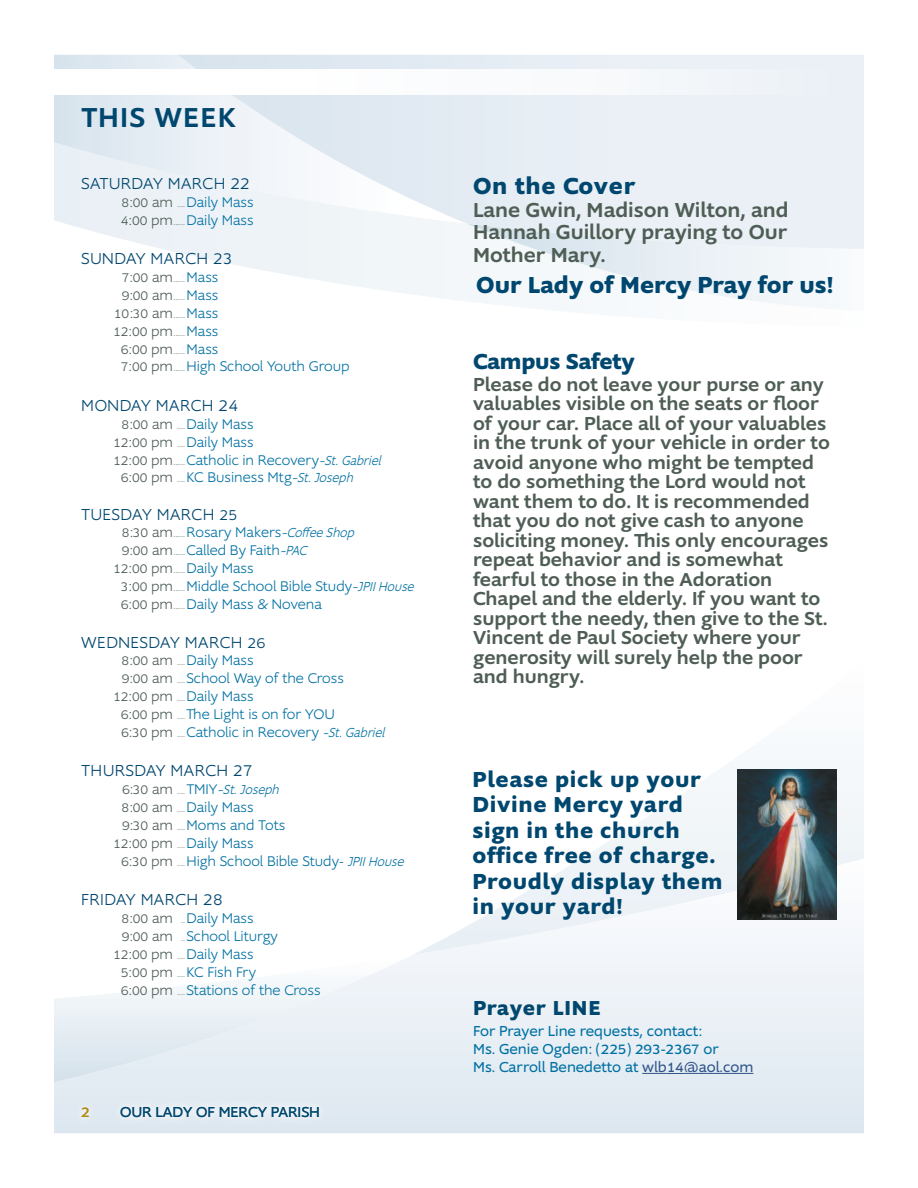
<style>
.page{position:relative;width:918px;height:1188px;background:#fff}
.page>*{position:absolute;margin:0;border:0;box-sizing:border-box;transform-origin:0 0}
.page_header{font:500 28.5px "Supra";letter-spacing:.04em;color:#00476f}
.info{font:700 24px "Supra";color:#00476f}
.info-2{font:700 24px "Supra";letter-spacing:.03em;color:#00476f}
.body{font:700 22.5px/25.5px "Supra";letter-spacing:.03em;color:#00476f}
.body-2{font:700 22.5px "Supra";letter-spacing:-.01em;color:#00476f}
.info-3{font:500 21px/22.5px "Supra";color:#4f5e55;text-align:justify}
.t1{font:700 21px "Supra";letter-spacing:.03em;color:#00476f}
.body-3{font:500 19.5px/19.5px "Supra";color:#4f5e55}
.dates{font:300 16.5px "Supra";letter-spacing:.03em;color:#00476f}
.body-4{font:300 16.5px "Supra";letter-spacing:.03em;color:#00476f}
.page_numbers{font:15.75px "Supra";color:#b18c11}
.body-5{font:15px/18px "Supra";color:#0070a2}
.page_numbers-2{font:15px "Supra";color:#00476f}
.body-6{font:300 14.55px "Supra";color:#0070a2}
.body-7{font:300 14.55px "Supra";color:#4f5e55}
.body-8{font:italic 300 13.5px "Supra";color:#0070a2;scale:.9 1}
.s1{font-size:18px}
.s2{color:#4f5e55}
.s3{color:#0070a2}
.s4{font-style:italic;font-size:13.5px}
.s5{font-style:normal;font-size:14.55px;color:#4f5e55}
.s6{font-style:normal;font-size:14.55px}
.s7{font-size:15.75px}
.s8{color:#30558a}
.s9{font-size:15.75px;color:#30558a}
</style>
<div class="page">
<svg style="left:54px;top:955px;width:810px;height:178px"></svg>
<svg style="left:54px;top:955px;width:359px;height:127px"></svg>
<svg style="left:413px;top:769px;width:451px;height:186px"></svg>
<svg style="left:68px;top:224px;width:399px;height:77px"></svg>
<svg style="left:467px;top:249px;width:346px;height:60px"></svg>
<svg style="left:54px;top:55px;width:124px;height:169px;background:#e4ecf2"></svg>
<svg style="left:178px;top:55px;width:686px;height:194px;background:#e8eff5"></svg>
<div style="left:0;top:69px;width:918px;height:26px;background:#fff"></div>
<div style="left:73px;top:1097px;width:255px;height:29px;background:#e3ebf2"></div>
<svg style="left:642px;top:1073px;width:42px;height:1px"></svg>
<hr style="left:684px;top:1073px;width:69px;height:1px;background:#30558a">
<img style="left:737px;top:769px;width:99px;height:151px">
<p class="page_header" style="left:81px;top:98px;width:156px">THIS WEEK</p>
<p class="dates" style="left:81px;top:173px;width:170px">SATURDAY MARCH <span class="s1">22</span></p>
<p class="body-6" style="left:122px;top:193px;width:134px"><span class="s2">8:00 am</span> Daily Mass</p>
<p class="body-6" style="left:121px;top:211px;width:134px"><span class="s2">4:00 pm</span> Daily Mass</p>
<p class="dates" style="left:81px;top:249px;width:153px">SUNDAY MARCH <span class="s1">23</span></p>
<p class="body-7" style="left:122px;top:268px;width:98px">7:00 am <span class="s3">Mass</span></p>
<p class="body-7" style="left:122px;top:286px;width:98px">9:00 am <span class="s3">Mass</span></p>
<p class="body-7" style="left:114px;top:304px;width:106px">10:30 am <span class="s3">Mass</span></p>
<p class="body-7" style="left:113px;top:322px;width:107px">12:00 pm <span class="s3">Mass</span></p>
<p class="body-7" style="left:121px;top:340px;width:99px">6:00 pm <span class="s3">Mass</span></p>
<p class="body-6" style="left:121px;top:358px;width:230px"><span class="s2">7:00 pm</span> High School Youth Group</p>
<p class="dates" style="left:81px;top:395px;width:158px">MONDAY MARCH <span class="s1">24</span></p>
<p class="body-6" style="left:122px;top:415px;width:134px"><span class="s2">8:00 am</span> Daily Mass</p>
<p class="body-6" style="left:113px;top:433px;width:142px"><span class="s2">12:00 pm</span> Daily Mass</p>
<p class="body-6" style="left:113px;top:451px;width:273px"><span class="s2">12:00 pm</span> Catholic in Recovery<span class="s4">–St.Gabriel</span></p>
<p class="body-6" style="left:121px;top:469px;width:237px"><span class="s2">6:00 pm</span> KC Business Mtg<span class="s4">–St.Joseph</span></p>
<p class="body-4" style="left:81px;top:504px;width:157px">TUESDAY MARCH 25</p>
<p class="body-6" style="left:122px;top:524px;width:237px"><span class="s2">8:30 am</span> Rosary Makers<span class="s4">–CoffeeShop</span></p>
<p class="body-6" style="left:122px;top:541px;width:190px"><span class="s2">9:00 am</span> Called By Faith<span class="s4">–PAC</span></p>
<p class="body-6" style="left:113px;top:559px;width:142px"><span class="s2">12:00 pm</span> Daily Mass</p>
<p class="body-6" style="left:121px;top:577px;width:298px"><span class="s2">3:00 pm</span> Middle School Bible Study<span class="s4">–JPIIHouse</span></p>
<p class="body-6" style="left:121px;top:595px;width:202px"><span class="s2">6:00 pm</span> Daily Mass &amp; Novena</p>
<p class="body-4" style="left:81px;top:632px;width:185px">WEDNESDAY MARCH 26</p>
<p class="body-6" style="left:122px;top:652px;width:134px"><span class="s2">8:00 am</span> Daily Mass</p>
<p class="body-6" style="left:122px;top:669px;width:224px"><span class="s2">9:00 am</span> School Way of the Cross</p>
<p class="body-6" style="left:113px;top:687px;width:142px"><span class="s2">12:00 pm</span> Daily Mass</p>
<p class="body-6" style="left:121px;top:705px;width:215px"><span class="s2">6:00 pm</span> The Light is on for YOU</p>
<p class="body-6" style="left:121px;top:723px;width:269px"><span class="s2">6:30 pm</span> Catholic in Recovery <span class="s4">–St.Gabriel</span></p>
<p class="dates" style="left:81px;top:761px;width:173px">THURSDAY MARCH <span class="s1">27</span></p>
<p class="body-8" style="left:122px;top:781px;width:180px"><span class="s5">6 :3 0 a m</span> <span class="s6">TM I Y</span> –St.Joseph</p>
<p class="body-6" style="left:122px;top:798px;width:134px"><span class="s2">8:00 am</span> Daily Mass</p>
<p class="body-6" style="left:122px;top:816px;width:165px"><span class="s2">9:30 am</span> Moms and Tots</p>
<p class="body-6" style="left:113px;top:834px;width:142px"><span class="s2">12:00 pm</span> Daily Mass</p>
<p class="body-6" style="left:121px;top:852px;width:288px"><span class="s2">6:30 pm</span> High School Bible Study- <span class="s4">JPIIHouse</span></p>
<p class="dates" style="left:81px;top:889px;width:143px">FRIDAY MARCH <span class="s1">28</span></p>
<p class="body-6" style="left:122px;top:909px;width:134px"><span class="s2">8:00 am</span> Daily Mass</p>
<p class="body-6" style="left:122px;top:927px;width:157px"><span class="s2">9:00 am</span> School Liturgy</p>
<p class="body-6" style="left:113px;top:945px;width:142px"><span class="s2">12:00 pm</span> Daily Mass</p>
<p class="body-6" style="left:121px;top:963px;width:137px"><span class="s2">5:00 pm</span> KC Fish Fry</p>
<p class="body-6" style="left:121px;top:981px;width:201px"><span class="s2">6:00 pm</span> Stations of the Cross</p>
<p class="page_numbers" style="left:81px;top:1101px;width:10px">2</p>
<p class="page_numbers-2" style="left:120px;top:1102px;width:201px">OUR LADY OF MERCY PARISH</p>
<p class="info-2" style="left:473px;top:169px;width:164px">On the Cover</p>
<p class="info-3" style="left:473px;top:198px;width:317px">Lane Gwin, Madison Wilton, and Hannah Guillory praying to Our Mother Mary.</p>
<p class="info" style="left:476px;top:267px;width:359px">Our Lady of Mercy Pray for us!</p>
<p class="body-2" style="left:473px;top:345px;width:163px">Campus Safety</p>
<p class="body-3" style="left:473px;top:374px;width:358px">Please do not leave your purse or any valuables visible on the seats or floor of your car. Place all of your valuables in the trunk of your vehicle in order to avoid anyone who might be tempted to do something the Lord would not want them to do. It is recommended that you do not give cash to anyone soliciting money. This only encourages repeat behavior and is somewhat fearful to those in the Adoration Chapel and the elderly. If you want to support the needy, then give to the St.<br>Vincent de Paul Society where your generosity will surely help the poor and hungry.</p>
<p class="body" style="left:472px;top:766px;width:251px">Please pick up your<br>Divine Mercy yard sign in the church office free of charge.<br>Proudly display them in your yard!</p>
<p class="t1" style="left:473px;top:993px;width:129px">Prayer LINE</p>
<p class="body-5" style="left:473px;top:1022px;width:282px">For Prayer Line requests, contact:<br>Ms. Genie Ogden: (<span class="s7">225</span>) <span class="s7">293</span>-<span class="s7">2367</span> or<br>Ms. Carroll Benedetto at <span class="s8">wlb</span><span class="s9">14</span><span class="s8">@aol.com</span></p>
</div>
